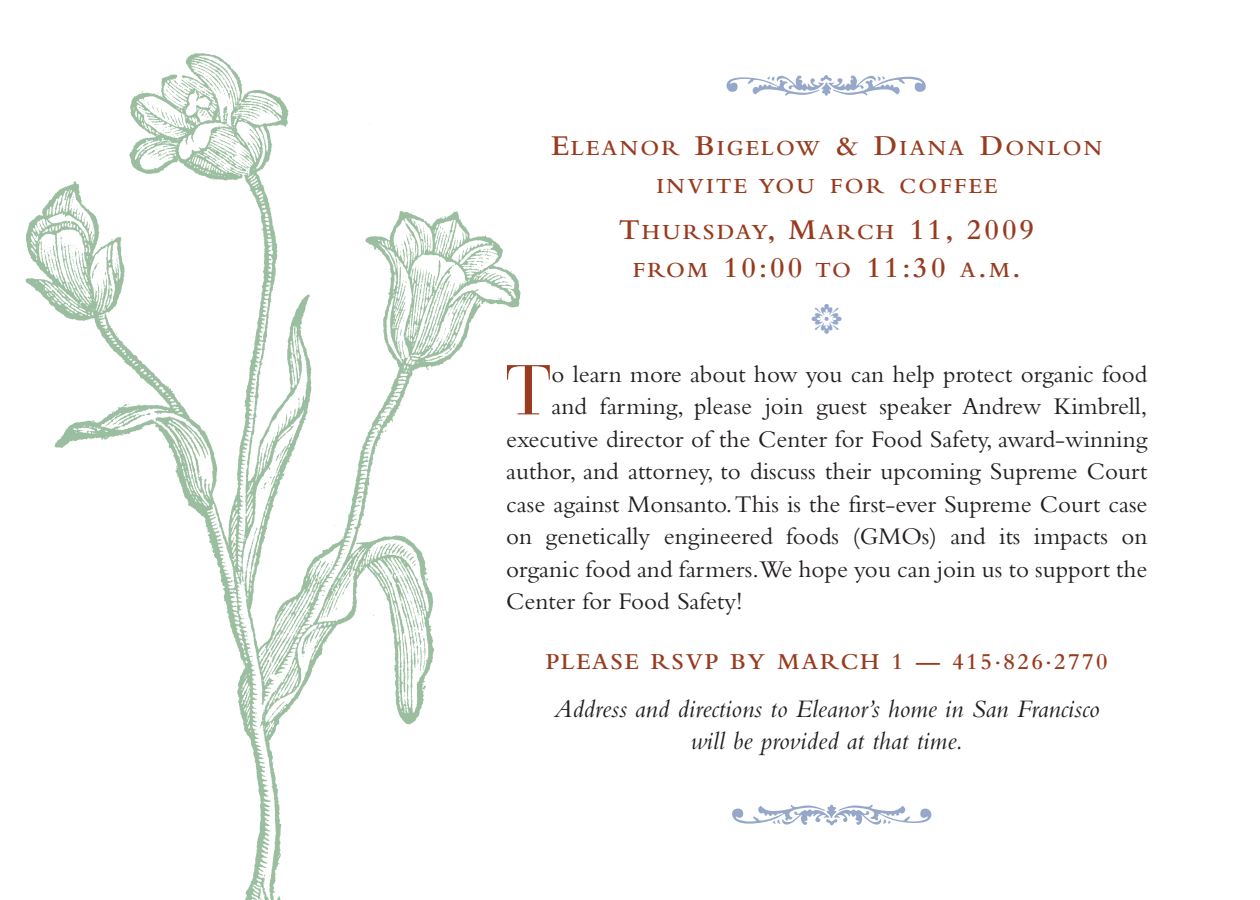
<style>
.page{position:relative;width:1260px;height:900px;background:#fff}
.page>*{position:absolute;margin:0;border:0;box-sizing:border-box;transform-origin:0 0}
.t1{font:70px "Bauer Bodoni";color:#983b1f}
.t2{font:600 30px "Bembo";letter-spacing:.075em;color:#983b1f}
.t3{font:italic 26.25px/31.5px "Bembo";color:#231f20;text-align:center}
.t4{font:25px "Bembo";color:#231f20}
.t5{font:600 23.75px "Bembo";letter-spacing:.075em;color:#983b1f}
.t6{font:600 22.5px/37.5px "Bembo";letter-spacing:.1em;color:#983b1f;text-align:center}
.s1{font-size:30px}
.s2{font-size:22.5px}
</style>
<div class="page">
<img style="left:25px;top:53px;width:496px;height:847px">
<p class="t6" style="left:551px;top:131px;width:553px"><span class="s1">E</span>LEANOR <span class="s1">B</span>IGELOW <span class="s1">&amp; D</span>IANA <span class="s1">D</span>ONLON<br>INVITE YOU FOR COFFEE</p>
<p class="t6" style="left:619px;top:215px;width:417px"><span class="s1">T</span>HURSDAY<span class="s1">, M</span>ARCH <span class="s1">11, 2009</span></p>
<p class="t2" style="left:633px;top:256px;width:389px"><span class="s2">FROM</span> 10:00 <span class="s2">TO</span> 11:30 <span class="s2">A</span>.<span class="s2">M</span>.</p>
<h1 class="t1" style="left:505px;top:363px;width:48px">T</h1>
<p class="t4" style="left:552px;top:365px;width:597px">o learn more about how you can help protect organic food</p>
<p class="t4" style="left:552px;top:398px;width:597px">and farming, please join guest speaker Andrew Kimbrell,</p>
<p class="t4" style="left:506px;top:430px;width:643px">executive director of the Center for Food Safety, award-winning</p>
<p class="t4" style="left:506px;top:463px;width:643px">author, and attorney, to discuss their upcoming Supreme Court</p>
<p class="t4" style="left:506px;top:495px;width:643px">case against Monsanto.This is the first-ever Supreme Court case</p>
<p class="t4" style="left:506px;top:528px;width:643px">on genetically engineered foods (GMOs) and its impacts on</p>
<p class="t4" style="left:506px;top:560px;width:643px">organic food and farmers.We hope you can join us to support the</p>
<p class="t4" style="left:506px;top:593px;width:238px">Center for Food Safety!</p>
<p class="t5" style="left:546px;top:653px;width:564px">PLEASE RSVP BY MARCH 1 — 415.826.2770</p>
<p class="t3" style="left:554px;top:696px;width:547px">Address and directions to Eleanor’s home in San Francisco will be provided at that time.</p>
</div>
